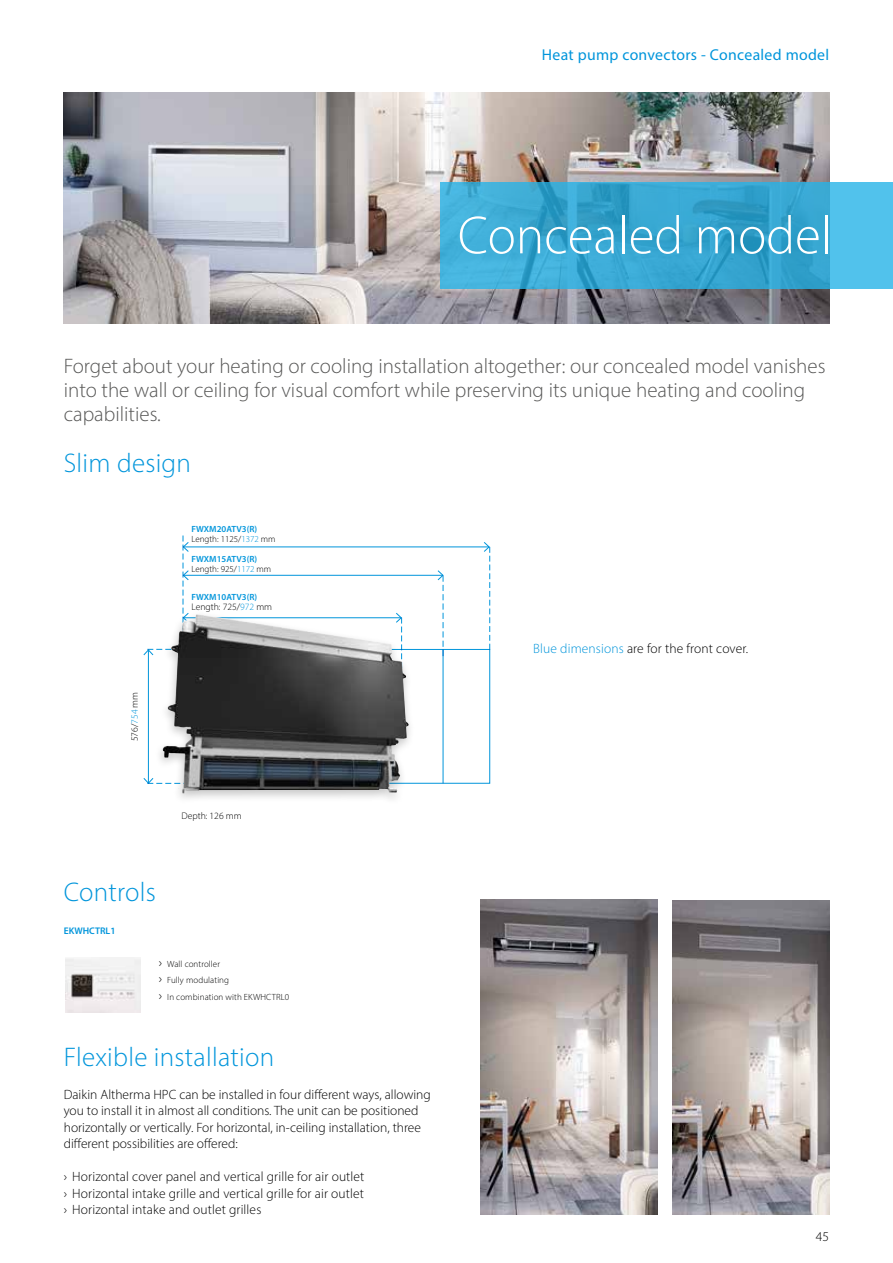
<style>
.page{position:relative;width:893px;height:1263px;background:#fff}
.page>*{position:absolute;margin:0;border:0;box-sizing:border-box;transform-origin:0 0}
.t1{font:300 54px "Myriad Pro";color:#fff}
.t2{font:300 27px "Myriad Pro";letter-spacing:.01em;color:#0095db}
.t3{font:300 21px/24px "Myriad Pro";color:#575756}
.t4{font:15.75px "Myriad Pro";letter-spacing:.02em;color:#0095db}
.t5{font:300 13.5px/16.5px "Myriad Pro";color:#000}
.t6{font:300 9.6px "Myriad Pro";color:#000}
.t7{font:600 9.6px "Myriad Pro";color:#0095db}
.t8{font:300 9px/16.5px "Myriad Pro";letter-spacing:.01em;color:#010202}
.t9{font:600 9px/9.4px "Myriad Pro";color:#0095db}
.t10{font:300 9px/9.9px "Myriad Pro";color:#000}
.s1{font-weight:600;color:#0095db}
.s2{color:#0095db}
.s3{font-weight:300;color:#000}
.s4{font-weight:300}
.s5{font-size:13.5px;color:#000}
</style>
<div class="page">
<img style="left:64px;top:92px;width:765px;height:231px">
<svg style="left:441px;top:182px;width:452px;height:106px;background:#3baad4"></svg>
<svg style="left:143px;top:535px;width:347px;height:249px"></svg>
<hr style="left:443px;top:649px;width:1px;height:134px;background:#0095db">
<div style="left:154px;top:610px;width:262px;height:195px;background:#000;opacity:.22"></div>
<img style="left:161px;top:614px;width:250px;height:179px">
<img style="left:65px;top:958px;width:75px;height:54px">
<img style="left:673px;top:901px;width:156px;height:314px">
<img style="left:480px;top:900px;width:178px;height:314px">
<p class="t4" style="left:542px;top:45px;width:289px">Heat pump convectors - Concealed model</p>
<h1 class="t1" style="left:458px;top:203px;width:376px">Concealed model</h1>
<h3 class="t3" style="left:64px;top:354px;width:763px">Forget about your heating or cooling installation altogether: our concealed model vanishes into the wall or ceiling for visual comfort while preserving its unique heating and cooling capabilities.</h3>
<h2 class="t2" style="left:64px;top:446px;width:129px">Slim design</h2>
<p class="t10" style="left:192px;top:524px;width:86px"><span class="s1">FWXM20ATV3(R)<br></span>Length: 1125/<span class="s2">1372</span> mm</p>
<p class="t9" style="left:192px;top:554px;width:81px">FWXM15ATV3(R)<br><span class="s3">Length: 925/</span><span class="s4">1172</span> <span class="s3">mm</span></p>
<p class="t9" style="left:192px;top:592px;width:67px">FWXM10ATV3(R)</p>
<p class="t6" style="left:192px;top:601px;width:82px">Length: 725/<span class="s2">972</span> mm</p>
<p class="t6" style="left:129px;top:741px;width:51px;rotate:-90deg">576/<span class="s2">754</span> mm</p>
<h2 class="t2" style="left:64px;top:875px;width:94px">Controls</h2>
<p class="t7" style="left:64px;top:924px;width:53px">EKWHCTRL1</p>
<p class="t6" style="left:181px;top:810px;width:62px">Depth: 126 mm</p>
<p class="t8" style="left:159px;top:955px;width:132px"><span class="s5">›</span> Wall controller<br><span class="s5">›</span> Fully modulating<br><span class="s5">›</span> In combination with EKWHCTRL0</p>
<h2 class="t2" style="left:64px;top:1040px;width:212px">Flexible installation</h2>
<p class="t5" style="left:64px;top:1086px;width:369px">Daikin Altherma HPC can be installed in four different ways, allowing you to install it in almost all conditions. The unit can be positioned horizontally or vertically. For horizontal, in-ceiling installation, three different possibilities are offered:</p>
<p class="t5" style="left:64px;top:1168px;width:302px;text-align:justify">› Horizontal cover panel and vertical grille for air outlet › Horizontal intake grille and vertical grille for air outlet › Horizontal intake and outlet grilles</p>
<p class="t5" style="left:533px;top:640px;width:217px"><span class="s2">Blue dimensions</span> are for the front cover.</p>
<p class="t5" style="left:816px;top:1228px;width:15px">45</p>
</div>
